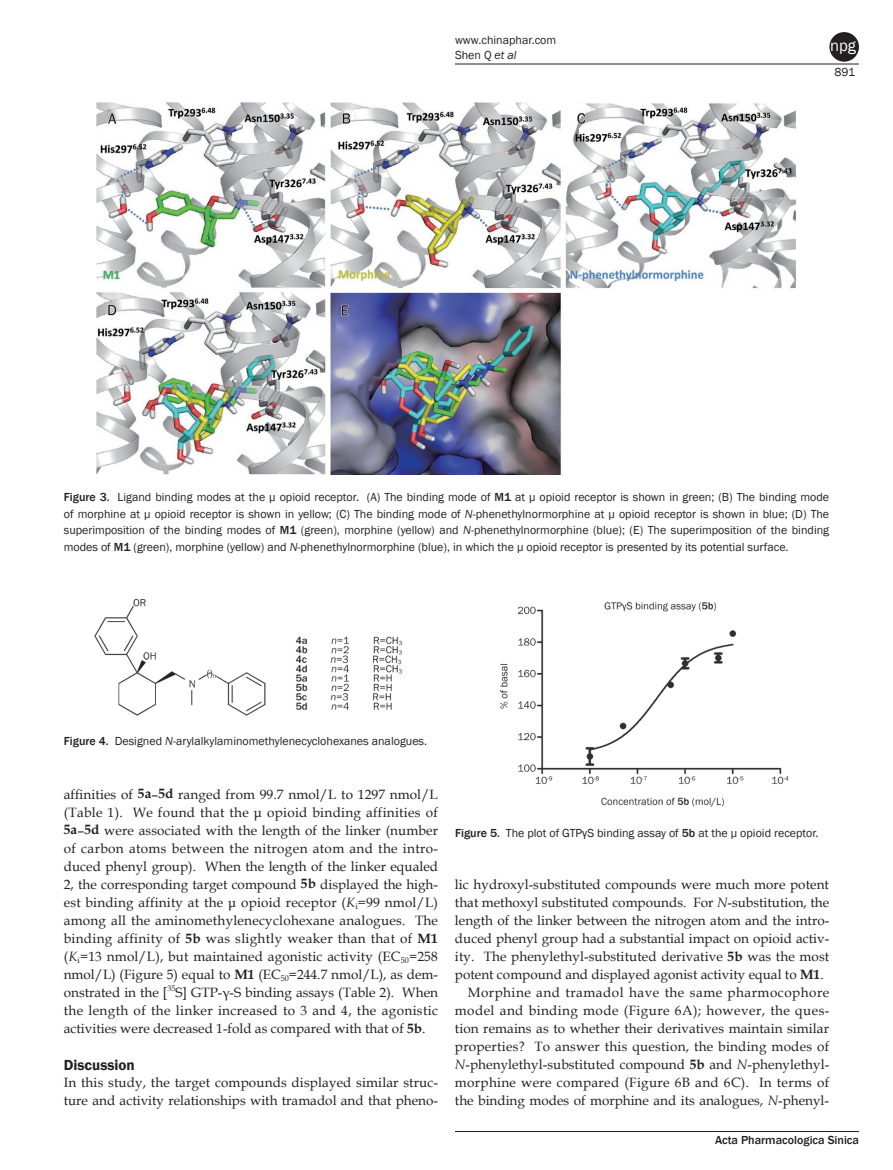
<style>
.page{position:relative;width:893px;height:1170px;background:#fff}
.page>*{position:absolute;margin:0;border:0;box-sizing:border-box;transform-origin:0 0}
.t1{font:16.5px "Franklin Gothic Book 2";color:#fff}
.t2{font:600 15px "Franklin Gothic";color:#231f20}
.t3{font:13.5px/18px "Book Antiqua 2";letter-spacing:.005em;color:#231f20;text-align:justify}
.t4{font:13.5px "Book Antiqua";letter-spacing:.015em;color:#231f20}
.t5{font:13.5px "Book Antiqua 2";letter-spacing:.03em;color:#231f20}
.t6{font:13.5px "Book Antiqua 2";letter-spacing:.025em;color:#231f20}
.t7{font:13.5px "Book Antiqua 2";letter-spacing:.035em;color:#231f20}
.t8{font:12px/16.5px "Franklin Gothic";color:#231f20}
.t9{font:12px/15px "Franklin Gothic Book 2";color:#231f20}
.t10{font:12px "Franklin Gothic Medium 2";color:#231f20}
.s1{font-family:"Franklin Gothic";font-style:italic}
.s2{font-family:"Franklin Gothic Medium 2"}
.s3{font-style:italic}
.s4{font-family:"Franklin Gothic"}
.s5{font-family:"Franklin Gothic Book 2"}
.s6{font-family:"Book Antiqua"}
.s7{font-family:"Book Antiqua";font-weight:700}
.s8{font-family:"Book Antiqua 2"}
.s9{font-family:"Book Antiqua";font-style:italic}
</style>
<div class="page">
<hr style="left:455px;top:64px;width:404px;height:1px;background:#231f20">
<hr style="left:455px;top:1131px;width:404px;height:1px;background:#231f20">
<div style="left:829px;top:32px;width:30px;height:30px;background:#231f20;border-radius:50%"></div>
<img style="left:96px;top:102px;width:700px;height:372px">
<img style="left:94px;top:598px;width:309px;height:118px">
<img style="left:500px;top:602px;width:289px;height:205px">
<p class="t9" style="left:455px;top:32px;width:103px">www.chinaphar.com<br>Shen Q <span class="s1">et al</span></p>
<p class="t1" style="left:830px;top:35px;width:27px">npg</p>
<p class="t9" style="left:834px;top:65px;width:22px">891</p>
<p class="t8" style="left:64px;top:489px;width:767px"><span class="s2">Figure 3.</span> Ligand binding modes at the μ opioid receptor. (A) The binding mode of <span class="s2">M1</span> at μ opioid receptor is shown in green; (B) The binding mode of morphine at μ opioid receptor is shown in yellow; (C) The binding mode of <span class="s3">N</span>-phenethylnormorphine at μ opioid receptor is shown in blue; (D) The</p>
<p class="t9" style="left:64px;top:523px;width:767px">superimposition of the binding modes of <span class="s2">M1</span> (green), morphine (yellow) and <span class="s1">N</span><span class="s4">-phenethylnormorphine (blue); (E) The superimposition of the binding</span></p>
<p class="t8" style="left:64px;top:539px;width:726px"><span class="s5">modes of</span> <span class="s2">M1</span> <span class="s5">(green), morphine (yellow) and</span> <span class="s3">N</span>-phenethylnormorphine (blue), in which the μ opioid receptor is presented by its potential surface.</p>
<p class="t9" style="left:64px;top:733px;width:365px"><span class="s2">Figure 4.</span> Designed <span class="s1">N</span>-arylalkylaminomethylenecyclohexanes analogues.</p>
<p class="t3" style="left:64px;top:784px;width:376px"><span class="s6">affinities of</span> <span class="s7">5a</span>–<span class="s7">5d</span> ranged from 99.7 nmol/L to 1297 nmol/L</p>
<p class="t4" style="left:64px;top:802px;width:376px">(Table 1). We found that the μ opioid binding affinities of</p>
<p class="t3" style="left:64px;top:820px;width:376px"><span class="s7">5a</span>–<span class="s7">5d</span> were associated with the length of the linker (number of carbon atoms between the nitrogen atom and the intro&shy;duced phenyl group). When the length of the linker equaled 2, the corresponding target compound <span class="s7">5b</span> displayed the high-</p>
<p class="t4" style="left:64px;top:892px;width:376px">est binding affinity at the μ opioid receptor (<span class="s3">K</span><sub>i</sub><span class="s8">=99 nmol/L)</span></p>
<p class="t3" style="left:64px;top:910px;width:376px">among all the aminomethylenecyclohexane analogues. The binding affinity of <span class="s7">5b</span> was slightly weaker than that of <span class="s7">M1 </span>(<span class="s9">K</span><sub>i</sub>=13 nmol/L), but maintained agonistic activity (EC<sub>50</sub>=258 nmol/L) (Figure 5) equal to <span class="s7">M1</span> (EC<sub>50</sub>=244.7 nmol/L), as dem-</p>
<p class="t4" style="left:64px;top:982px;width:376px"><span class="s8">onstrated in the [</span><sup>35</sup>S] GTP-γ-S binding assays (Table 2). When</p>
<p class="t3" style="left:64px;top:1000px;width:376px">the length of the linker increased to 3 and 4, the agonistic activities were decreased 1-fold as compared with that of <span class="s7">5b</span>.</p>
<p class="t2" style="left:64px;top:1055px;width:73px">Discussion</p>
<p class="t3" style="left:64px;top:1072px;width:376px">In this study, the target compounds displayed similar struc&shy;ture and activity relationships with tramadol and that pheno-</p>
<p class="t8" style="left:455px;top:824px;width:365px"><span class="s2">Figure 5.</span> The plot of GTPγS binding assay of <span class="s2">5b</span> <span class="s5">at the µ opioid receptor.</span></p>
<p class="t3" style="left:455px;top:874px;width:375px">lic hydroxyl-substituted compounds were much more potent</p>
<p class="t3" style="left:455px;top:892px;width:376px">that methoxyl substituted compounds. For <span class="s9">N</span>-substitution, the</p>
<p class="t3" style="left:455px;top:910px;width:376px">length of the linker between the nitrogen atom and the intro-</p>
<p class="t3" style="left:455px;top:928px;width:376px">duced phenyl group had a substantial impact on opioid activ-</p>
<p class="t3" style="left:455px;top:946px;width:376px">ity. The phenylethyl-substituted derivative <span class="s7">5b</span> was the most</p>
<p class="t3" style="left:455px;top:964px;width:370px">potent compound and displayed agonist activity equal to <span class="s7">M1</span>.</p>
<p class="t7" style="left:468px;top:982px;width:363px">Morphine and tramadol have the same pharmocophore</p>
<p class="t5" style="left:455px;top:1000px;width:376px">model and binding mode (Figure 6A); however, the ques-</p>
<p class="t3" style="left:455px;top:1018px;width:376px">tion remains as to whether their derivatives maintain similar</p>
<p class="t3" style="left:455px;top:1036px;width:376px">properties? To answer this question, the binding modes of</p>
<p class="t3" style="left:455px;top:1054px;width:376px"><span class="s9">N</span>-phenylethyl-substituted compound <span class="s7">5b</span> and <span class="s9">N</span>-phenylethyl-</p>
<p class="t6" style="left:455px;top:1072px;width:376px">morphine were compared (Figure 6B and 6C). In terms of</p>
<p class="t3" style="left:455px;top:1090px;width:375px">the binding modes of morphine and its analogues, <span class="s9">N</span>-phenyl-</p>
<p class="t10" style="left:715px;top:1132px;width:145px">Acta Pharmacologica Sinica</p>
</div>
